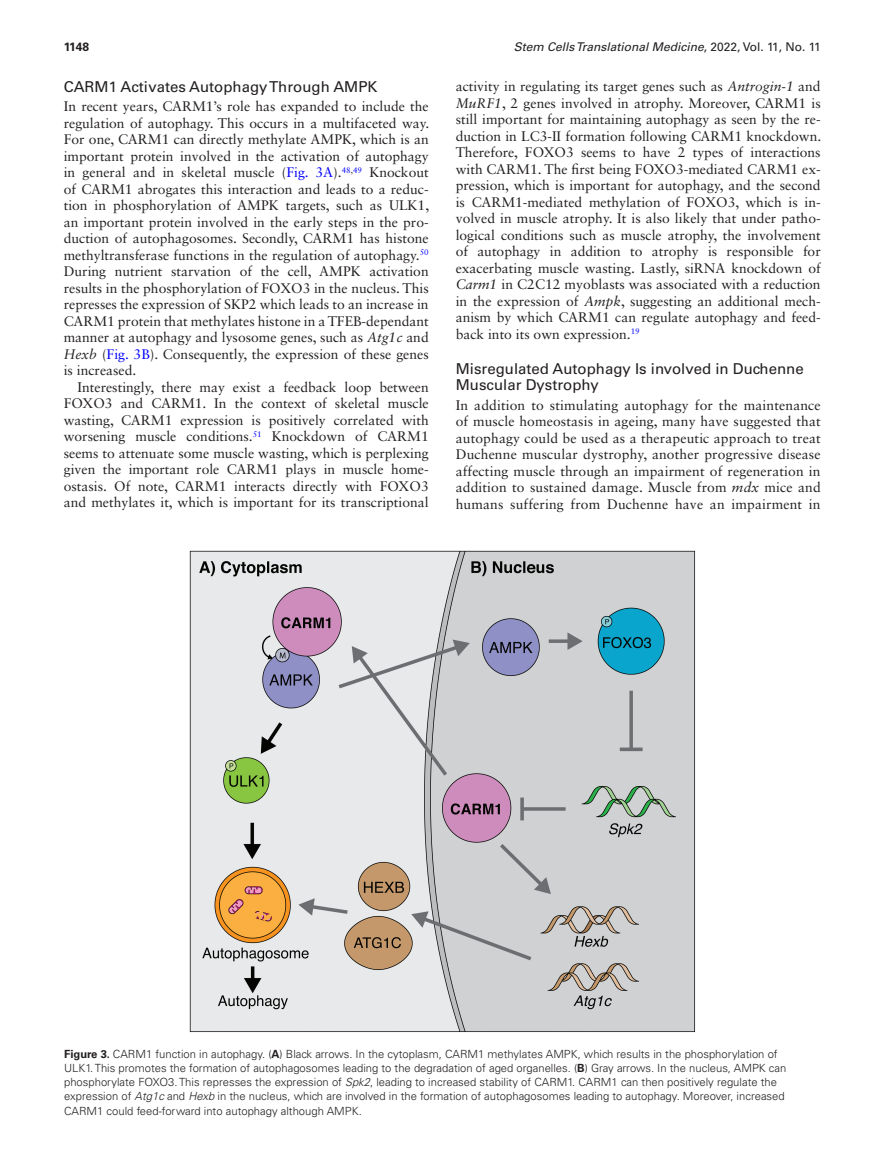
<style>
.page{position:relative;width:893px;height:1174px;background:#fff}
.page>*{position:absolute;margin:0;border:0;box-sizing:border-box;transform-origin:0 0}
.t1{font:15px/16.5px "Univers LT Std";color:#231f20}
.t2{font:13.8px/16.5px "Sabon LT Std";color:#231f20;text-align:justify}
.t3{font:italic 12px "Univers LT Std";color:#231f20}
.t4{font:700 12px "Univers LT Std";color:#231f20}
.t5{font:300 11.25px/14.2px "Univers LT Std";color:#231f20}
.s1{font-style:normal}
.s2{color:#00f}
.s3{font-style:italic}
.s4{font-weight:700}
</style>
<div class="page">
<img style="left:189px;top:550px;width:506px;height:482px">
<p class="t4" style="left:64px;top:40px;width:27px">1148</p>
<p class="t3" style="left:514px;top:40px;width:308px">Stem Cells Translational Medicine<span class="s1">, 2022, Vol. 11, No. 11</span></p>
<p class="t1" style="left:64px;top:78px;width:315px">CARM1 Activates Autophagy Through AMPK</p>
<p class="t2" style="left:64px;top:98px;width:367px">In recent years, CARM1’s role has expanded to include the regulation of autophagy. This occurs in a multifaceted way.<br>For one, CARM1 can directly methylate AMPK, which is an important protein involved in the activation of autophagy in general and in skeletal muscle (<span class="s2">Fig. 3A</span>).<sup>48</sup><sup>,</sup><sup>49</sup> Knockout of CARM1 abrogates this interaction and leads to a reduc&shy;tion in phosphorylation of AMPK targets, such as ULK1, an important protein involved in the early steps in the pro&shy;duction of autophagosomes. Secondly, CARM1 has histone methyltransferase functions in the regulation of autophagy.<sup>50<br></sup>During nutrient starvation of the cell, AMPK activation results in the phosphorylation of FOXO3 in the nucleus. This represses the expression of SKP2 which leads to an increase in CARM1 protein that methylates histone in a TFEB-dependant manner at autophagy and lysosome genes, such as <span class="s3">Atg1c</span> and <span class="s3">Hexb</span> (<span class="s2">Fig. 3B</span>). Consequently, the expression of these genes is increased.</p>
<p class="t2" style="left:64px;top:378px;width:366px;text-indent:14px">Interestingly, there may exist a feedback loop between FOXO3 and CARM1. In the context of skeletal muscle wasting, CARM1 expression is positively correlated with worsening muscle conditions.<sup>51</sup> Knockdown of CARM1 seems to attenuate some muscle wasting, which is perplexing given the important role CARM1 plays in muscle home&shy;ostasis. Of note, CARM1 interacts directly with FOXO3 and methylates it, which is important for its transcriptional</p>
<p class="t2" style="left:456px;top:78px;width:367px">activity in regulating its target genes such as <span class="s3">Antrogin-1</span> and <span class="s3">MuRF1</span>, 2 genes involved in atrophy. Moreover, CARM1 is still important for maintaining autophagy as seen by the re&shy;duction in LC3-II formation following CARM1 knockdown.<br>Therefore, FOXO3 seems to have 2 types of interactions with CARM1. The first being FOXO3-mediated CARM1 ex&shy;pression, which is important for autophagy, and the second is CARM1-mediated methylation of FOXO3, which is in&shy;volved in muscle atrophy. It is also likely that under patho&shy;logical conditions such as muscle atrophy, the involvement of autophagy in addition to atrophy is responsible for exacerbating muscle wasting. Lastly, siRNA knockdown of <span class="s3">Carm1</span> in C2C12 myoblasts was associated with a reduction in the expression of <span class="s3">Ampk</span>, suggesting an additional mech&shy;anism by which CARM1 can regulate autophagy and feed&shy;back into its own expression.<sup>19</sup></p>
<p class="t1" style="left:456px;top:360px;width:350px">Misregulated Autophagy Is involved in Duchenne<br>Muscular Dystrophy</p>
<p class="t2" style="left:456px;top:396px;width:366px">In addition to stimulating autophagy for the maintenance of muscle homeostasis in ageing, many have suggested that autophagy could be used as a therapeutic approach to treat Duchenne muscular dystrophy, another progressive disease affecting muscle through an impairment of regeneration in addition to sustained damage. Muscle from <span class="s3">mdx</span> mice and humans suffering from Duchenne have an impairment in</p>
<p class="t5" style="left:64px;top:1046px;width:724px"><span class="s4">Figure 3.</span> CARM1 function in autophagy. (<span class="s4">A</span>) Black arrows. In the cytoplasm, CARM1 methylates AMPK, which results in the phosphorylation of ULK1. This promotes the formation of autophagosomes leading to the degradation of aged organelles. (<span class="s4">B</span>) Gray arrows. In the nucleus, AMPK can phosphorylate FOXO3. This represses the expression of <span class="s3">Spk2</span>, leading to increased stability of CARM1. CARM1 can then positively regulate the expression of <span class="s3">Atg1c</span> and <span class="s3">Hexb</span> in the nucleus, which are involved in the formation of autophagosomes leading to autophagy. Moreover, increased CARM1 could feed-forward into autophagy although AMPK.</p>
</div>
